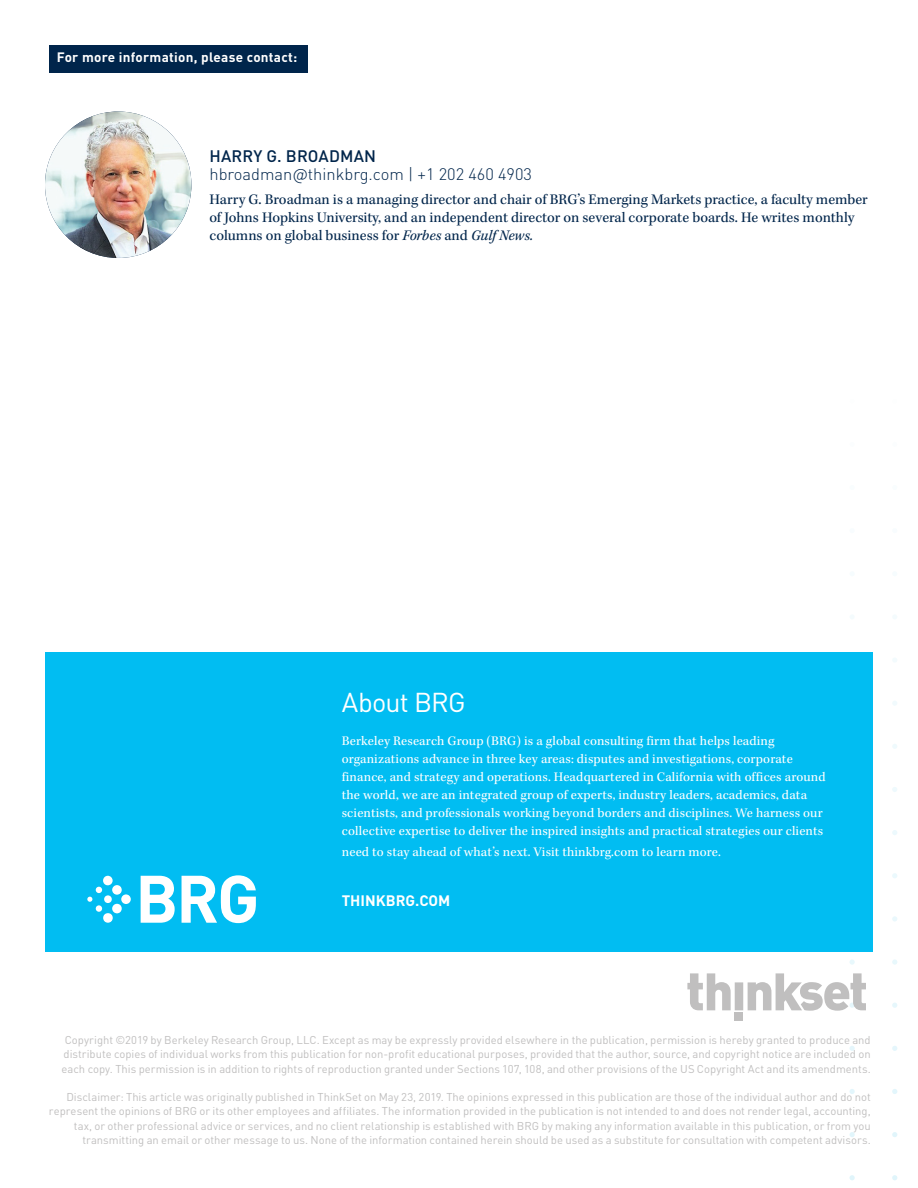
<style>
.page{position:relative;width:918px;height:1188px;background:#fff}
.page>*{position:absolute;margin:0;border:0;box-sizing:border-box;transform-origin:0 0}
.t1{font:27px "DINOT";letter-spacing:-.025em;color:#fff}
.t2{font:300 16.5px "DINOT";color:#00254b}
.t3{font:500 16.5px "DINOT";letter-spacing:.01em;color:#00254b}
.t4{font:15px/18px "Kepler Std";color:#00254b}
.t5{font:700 15px "DINOT";color:#fff}
.t6{font:13.5px/18px "Kepler Std";letter-spacing:.01em;color:#fff}
.t7{font:700 13.5px "DINOT";letter-spacing:.02em;color:#fff}
.t8{font:11.25px/14.2px "DINOT";color:#c0bfbf;text-align:justify}
.s1{font-style:italic}
</style>
<div class="page">
<svg style="left:850px;top:615px;width:4px;height:4px"></svg>
<svg style="left:850px;top:959px;width:5px;height:6px"></svg>
<svg style="left:850px;top:1046px;width:5px;height:5px"></svg>
<svg style="left:850px;top:1089px;width:5px;height:5px"></svg>
<svg style="left:850px;top:1132px;width:5px;height:5px"></svg>
<svg style="left:850px;top:1175px;width:5px;height:5px"></svg>
<svg style="left:893px;top:615px;width:4px;height:4px"></svg>
<svg style="left:893px;top:658px;width:4px;height:4px"></svg>
<svg style="left:892px;top:701px;width:5px;height:5px"></svg>
<svg style="left:892px;top:744px;width:5px;height:5px"></svg>
<svg style="left:892px;top:787px;width:5px;height:5px"></svg>
<svg style="left:892px;top:830px;width:5px;height:5px"></svg>
<svg style="left:892px;top:873px;width:5px;height:5px"></svg>
<svg style="left:892px;top:916px;width:5px;height:6px"></svg>
<svg style="left:892px;top:959px;width:5px;height:6px"></svg>
<svg style="left:892px;top:1003px;width:5px;height:5px"></svg>
<svg style="left:892px;top:1046px;width:5px;height:5px"></svg>
<svg style="left:892px;top:1089px;width:5px;height:5px"></svg>
<svg style="left:892px;top:1132px;width:5px;height:5px"></svg>
<svg style="left:892px;top:1175px;width:5px;height:5px"></svg>
<div style="left:49px;top:45px;width:259px;height:28px;background:#00254b"></div>
<img style="left:45px;top:112px;width:146px;height:146px;border-radius:73px">
<div style="left:45px;top:652px;width:828px;height:300px;background:#01bdf2"></div>
<svg style="left:87px;top:875px;width:169px;height:48px"></svg>
<svg style="left:687px;top:973px;width:179px;height:38px"></svg>
<div style="left:735px;top:1012px;width:8px;height:9px;background:#c0bfbf"></div>
<p class="t7" style="left:57px;top:48px;width:242px">For more information, please contact:</p>
<h2 class="t3" style="left:210px;top:145px;width:168px">HARRY G. BROADMAN</h2>
<h2 class="t2" style="left:209px;top:164px;width:324px">hbroadman@thinkbrg.com | +1 202 460 4903</h2>
<p class="t4" style="left:209px;top:191px;width:660px">Harry G. Broadman is a managing director and chair of BRG’s Emerging Markets practice, a faculty member of Johns Hopkins University, and an independent director on several corporate boards. He writes monthly columns on global business for <span class="s1">Forbes</span> and <span class="s1">Gulf News.</span></p>
<h1 class="t1" style="left:342px;top:686px;width:126px">About BRG</h1>
<p class="t6" style="left:342px;top:732px;width:486px">Berkeley Research Group (BRG) is a global consulting firm that helps leading organizations advance in three key areas: disputes and investigations, corporate finance, and strategy and operations. Headquartered in California with offices around the world, we are an integrated group of experts, industry leaders, academics, data scientists, and professionals working beyond borders and disciplines. We harness our collective expertise to deliver the inspired insights and practical strategies our clients</p>
<p class="t6" style="left:342px;top:843px;width:381px">need to stay ahead of what’s next. Visit thinkbrg.com to learn more.</p>
<h3 class="t5" style="left:342px;top:890px;width:110px">THINKBRG.COM</h3>
<p class="t8" style="left:62px;top:1033px;width:811px">Copyright ©2019 by Berkeley Research Group, LLC. Except as may be expressly provided elsewhere in the publication, permission is hereby granted to produce and distribute copies of individual works from this publication for non-profit educational purposes, provided that the author, source, and copyright notice are included on each copy. This permission is in addition to rights of reproduction granted under Sections 107, 108, and other provisions of the US Copyright Act and its amendments.</p>
<p class="t8" style="left:49px;top:1090px;width:823px;text-align:right">Disclaimer: This article was originally published in ThinkSet on May 23, 2019. The opinions expressed in this publication are those of the individual author and do not represent the opinions of BRG or its other employees and affiliates. The information provided in the publication is not intended to and does not render legal, accounting, tax, or other professional advice or services, and no client relationship is established with BRG by making any information available in this publication, or from you transmitting an email or other message to us. None of the information contained herein should be used as a substitute for consultation with competent advisors.</p>
</div>
